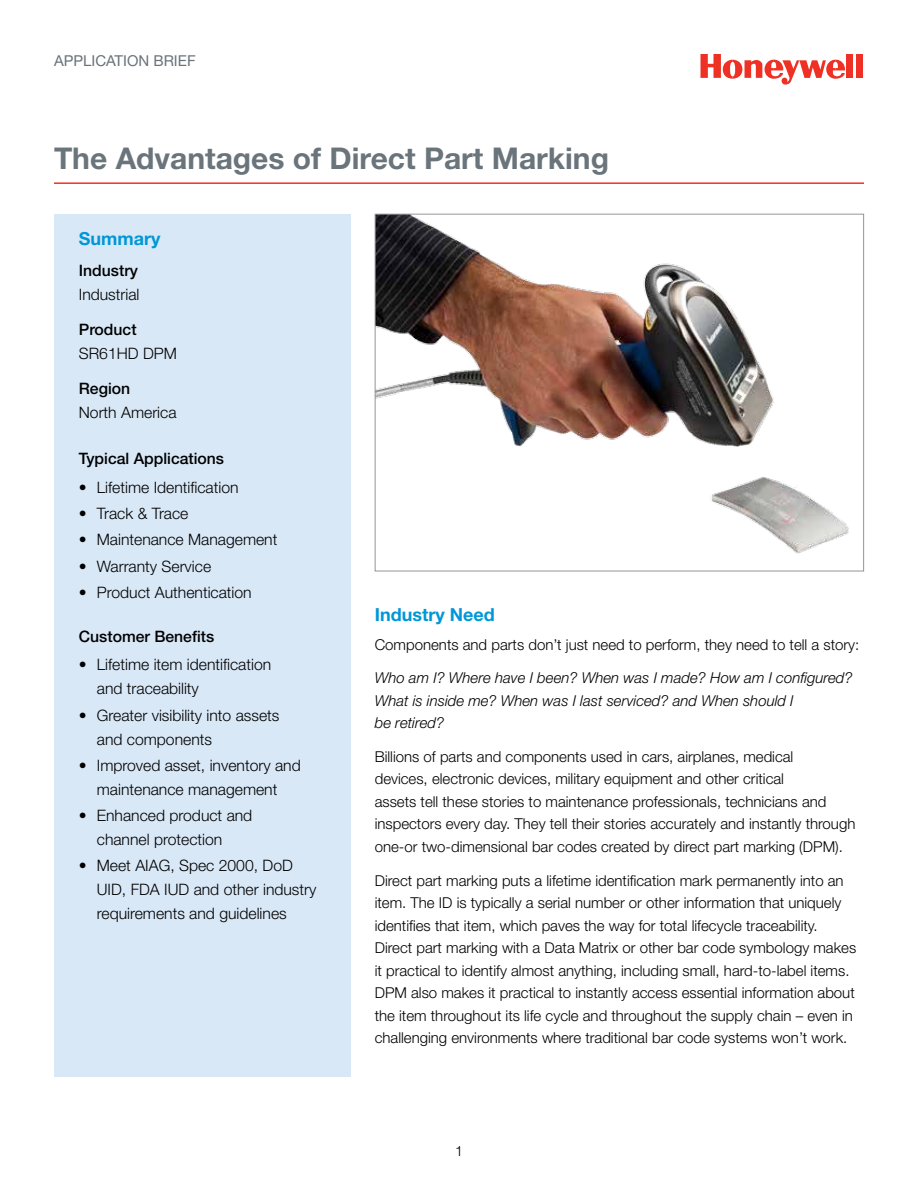
<style>
.page{position:relative;width:918px;height:1188px;background:#fff}
.page>*{position:absolute;margin:0;border:0;box-sizing:border-box;transform-origin:0 0}
.t1{font:700 30px "Helvetica Neue";color:#6a747b}
.t2{font:700 18px "Helvetica Neue";color:#0097d7}
.t3{font:300 15.75px/24px "Helvetica Neue";color:#000}
.t4{font:500 15.75px "Helvetica Neue";color:#000}
.t5{font:300 15px/22.5px "Helvetica Neue";color:#000}
.t6{font:italic 300 15px/22.5px "Helvetica Neue";color:#000}
.t7{font:15px "Helvetica Neue";color:#68737a}
.t8{font:300 14.25px "Helvetica Neue";color:#000}
</style>
<div class="page">
<div style="left:847px;top:54px;width:6px;height:24px;background:#ee3124"></div>
<div style="left:856px;top:54px;width:6px;height:24px;background:#ee3124"></div>
<svg style="left:700px;top:54px;width:145px;height:31px"></svg>
<img style="left:377px;top:216px;width:472px;height:338px">
<hr style="left:54px;top:182px;width:810px;height:2px;background:#ee3124">
<div style="left:54px;top:214px;width:297px;height:863px;background:#d9e8f7"></div>
<p class="t7" style="left:54px;top:52px;width:143px">APPLICATION BRIEF</p>
<h1 class="t1" style="left:54px;top:140px;width:557px">The Advantages of Direct Part Marking</h1>
<p class="t2" style="left:79px;top:228px;width:83px">Summary</p>
<p class="t4" style="left:79px;top:261px;width:61px">Industry</p>
<p class="t3" style="left:79px;top:282px;width:62px">Industrial</p>
<p class="t4" style="left:79px;top:320px;width:59px">Product</p>
<p class="t3" style="left:79px;top:341px;width:100px">SR61HD DPM</p>
<p class="t4" style="left:79px;top:379px;width:53px">Region</p>
<p class="t3" style="left:79px;top:400px;width:99px">North America</p>
<p class="t4" style="left:79px;top:449px;width:147px">Typical Applications</p>
<p class="t3" style="left:79px;top:475px;width:161px">• Lifetime Identification</p>
<p class="t3" style="left:79px;top:501px;width:111px">• Track &amp; Trace</p>
<p class="t3" style="left:79px;top:527px;width:200px">• Maintenance Management</p>
<p class="t3" style="left:79px;top:554px;width:134px">• Warranty Service</p>
<p class="t3" style="left:79px;top:580px;width:174px">• Product Authentication</p>
<p class="t4" style="left:79px;top:627px;width:137px">Customer Benefits</p>
<p class="t3" style="left:97px;top:652px;width:176px;text-indent:-18px">• Lifetime item identification and traceability</p>
<p class="t3" style="left:97px;top:703px;width:184px;text-indent:-18px">• Greater visibility into assets and components</p>
<p class="t3" style="left:79px;top:753px;width:223px;text-align:center">• Improved asset, inventory and maintenance management</p>
<p class="t3" style="left:97px;top:803px;width:157px;text-indent:-18px">• Enhanced product and channel protection</p>
<p class="t3" style="left:97px;top:853px;width:221px;text-indent:-18px">• Meet AIAG, Spec 2000, DoD<br>UID, FDA IUD and other industry requirements and guidelines</p>
<p class="t2" style="left:375px;top:603px;width:122px">Industry Need</p>
<p class="t5" style="left:375px;top:633px;width:486px">Components and parts don’t just need to perform, they need to tell a story:</p>
<p class="t6" style="left:375px;top:667px;width:479px">Who am I? Where have I been? When was I made? How am I configured?<br>What is inside me? When was I last serviced? and When should I<br>be retired?</p>
<p class="t5" style="left:375px;top:745px;width:482px">Billions of parts and components used in cars, airplanes, medical<br>devices, electronic devices, military equipment and other critical<br>assets tell these stories to maintenance professionals, technicians and inspectors every day. They tell their stories accurately and instantly through one-or two-dimensional bar codes created by direct part marking (DPM).</p>
<p class="t5" style="left:375px;top:869px;width:483px">Direct part marking puts a lifetime identification mark permanently into an item. The ID is typically a serial number or other information that uniquely identifies that item, which paves the way for total lifecycle traceability.<br>Direct part marking with a Data Matrix or other bar code symbology makes it practical to identify almost anything, including small, hard-to-label items.<br>DPM also makes it practical to instantly access essential information about the item throughout its life cycle and throughout the supply chain – even in challenging environments where traditional bar code systems won’t work.</p>
<p class="t8" style="left:455px;top:1143px;width:9px">1</p>
</div>
